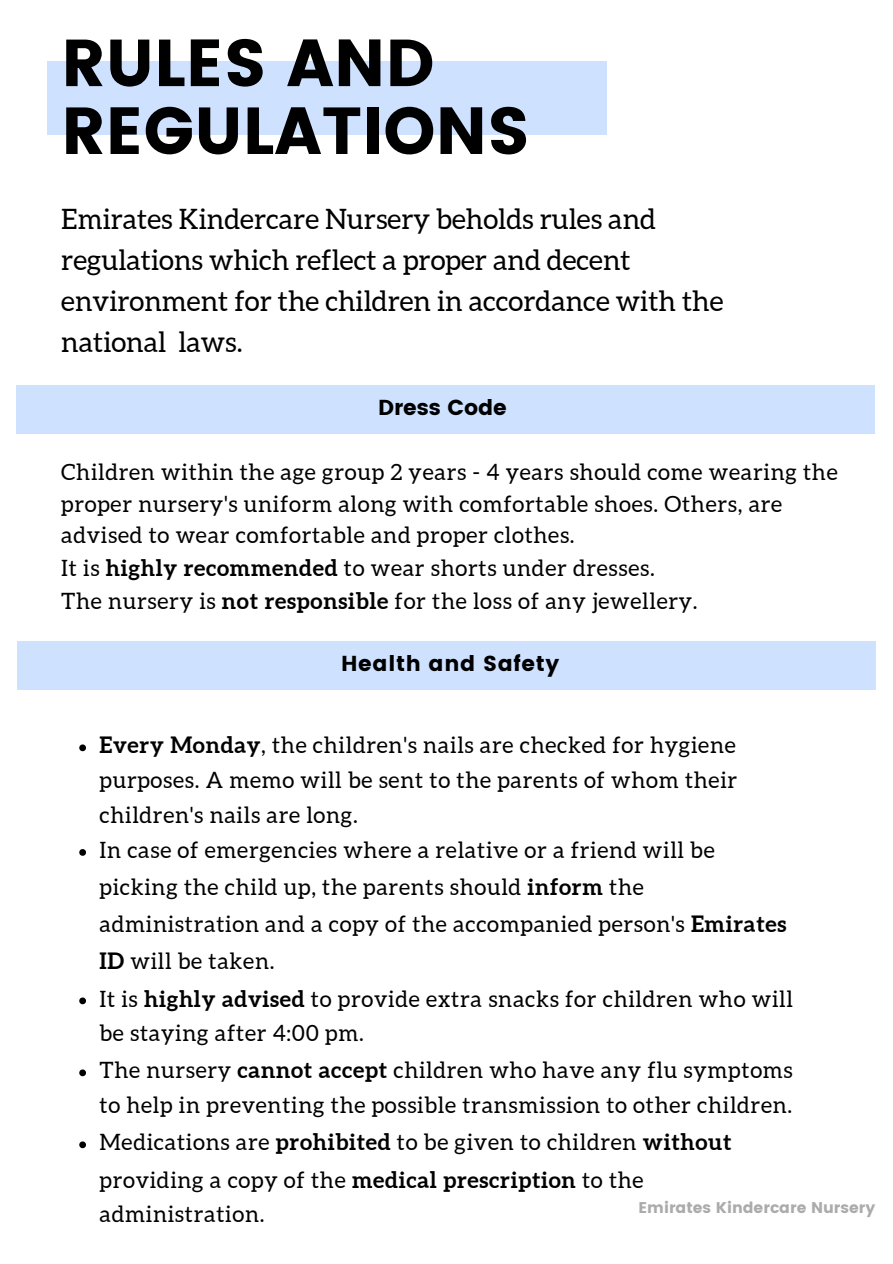
<style>
.page{position:relative;width:893px;height:1264px;background:#fff}
.page>*{position:absolute;margin:0;border:0;box-sizing:border-box;transform-origin:0 0}
.t1{font:66.3px/67.8px "Poppins";color:#000}
.t2{font:28.05px/41px "Aleo";color:#000}
.t3{font:22.5px/34.8px "Aleo";letter-spacing:.03em;color:#000}
.t4{font:21.6px "Poppins";letter-spacing:.03em;color:#000}
.t5{font:21.6px "Poppins";color:#000}
.t6{font:15.45px "Poppins";color:#ababab}
.s1{font-weight:700}
</style>
<div class="page">
<div style="left:17px;top:385px;width:858px;height:48px;background:#cee1ff"></div>
<div style="left:17px;top:641px;width:858px;height:48px;background:#cee1ff"></div>
<div style="left:47px;top:61px;width:559px;height:73px;background:#cee1ff"></div>
<svg style="left:79px;top:744px;width:7px;height:7px"></svg>
<svg style="left:79px;top:849px;width:7px;height:6px"></svg>
<svg style="left:79px;top:997px;width:7px;height:7px"></svg>
<svg style="left:79px;top:1069px;width:7px;height:7px"></svg>
<svg style="left:79px;top:1141px;width:7px;height:7px"></svg>
<p class="t1" style="left:61px;top:29px;width:470px">RULES AND<br>REGULATIONS</p>
<p class="t2" style="left:61px;top:198px;width:663px">Emirates Kindercare Nursery beholds rules and regulations which reflect a proper and decent environment for the children in accordance with the national laws.</p>
<p class="t5" style="left:378px;top:394px;width:130px">Dress Code</p>
<p class="t3" style="left:61px;top:456px;width:777px;line-height:31.5px">Children within the age group 2 years - 4 years should come wearing the proper nursery's uniform along with comfortable shoes. Others, are advised to wear comfortable and proper clothes.</p>
<p class="t3" style="left:61px;top:550px;width:595px">It is <span class="s1">highly recommended</span> to wear shorts under dresses.</p>
<p class="t3" style="left:61px;top:583px;width:638px">The nursery is <span class="s1">not responsible</span> for the loss of any jewellery.</p>
<p class="t4" style="left:341px;top:650px;width:220px">Health and Safety</p>
<p class="t3" style="left:99px;top:728px;width:639px;text-align:justify"><span class="s1">Every Monday</span>, the children's nails are checked for hygiene purposes. A memo will be sent to the parents of whom their children's nails are long.</p>
<p class="t3" style="left:99px;top:831px;width:688px;line-height:37px">In case of emergencies where a relative or a friend will be picking the child up, the parents should <span class="s1">inform</span> the administration and a copy of the accompanied person's <span class="s1">Emirates ID</span> will be taken.</p>
<p class="t3" style="left:99px;top:981px;width:694px">It is <span class="s1">highly advised</span> to provide extra snacks for children who will be staying after 4:00 pm.</p>
<p class="t3" style="left:99px;top:1052px;width:694px">The nursery <span class="s1">cannot accept</span> children who have any flu symptoms to help in preventing the possible transmission to other children.</p>
<p class="t3" style="left:99px;top:1123px;width:633px;line-height:37px">Medications are <span class="s1">prohibited</span> to be given to children <span class="s1">without </span>providing a copy of the <span class="s1">medical prescription</span> to the</p>
<p class="t3" style="left:99px;top:1196px;width:166px">administration.</p>
<p class="t6" style="left:638px;top:1198px;width:238px">Emirates Kindercare Nursery</p>
</div>
